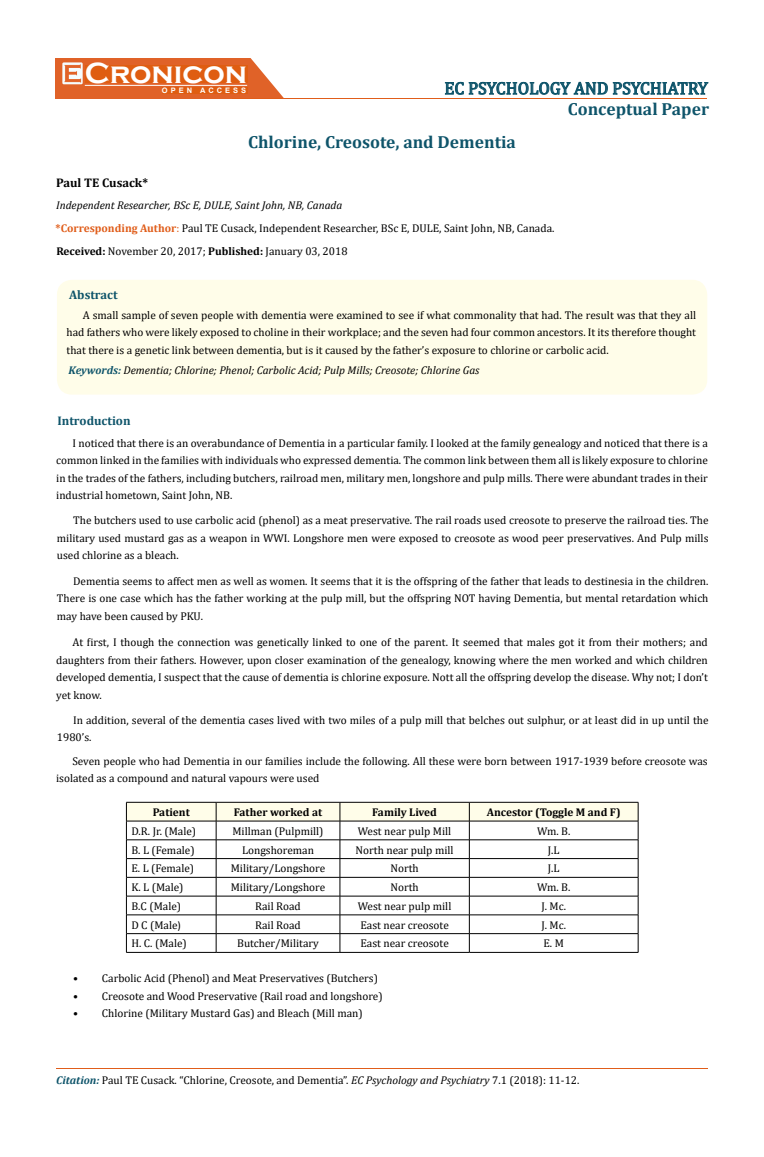
<style>
.page{position:relative;width:764px;height:1157px;background:#fff}
.page>*{position:absolute;margin:0;border:0;box-sizing:border-box;transform-origin:0 0}
.t1{font:700 30px "Copperplate Gothic";color:#fff}
.t2{font:700 17.5px "Cambria";color:#0e546a}
.t3{font:17.5px "Cambria";color:#0e546a}
.t4{font:700 12.5px "Cambria";color:#0e546a}
.t5{font:700 12.5px "Cambria";color:#000}
.t6{font:11.25px/17.5px "Cambria";color:#000;text-align:justify}
.t7{font:italic 11.25px "Cambria";color:#000}
.t8{font:700 11.25px "Cambria";color:#000}
.t9{font:700 7.5px "Arial";letter-spacing:.4em;color:#fff}
.s1{font-style:italic}
.s2{font-weight:700;color:#e05d1a}
.s3{color:#e05d1a}
.s4{font-weight:700}
.s5{font-weight:700;color:#0e546a}
.s6{font-family:"Calibri"}
.s7{font-weight:700;font-style:italic;color:#0e546a}
</style>
<div class="page">
<div style="left:56px;top:58px;width:242px;height:41px;background:#e06228"></div>
<svg style="left:250px;top:58px;width:48px;height:40px"></svg>
<img style="left:62px;top:62px;width:21px;height:22px">
<div style="left:85px;top:66px;width:162px;height:17px;background:#df5d11"></div>
<div style="left:162px;top:87px;width:85px;height:6px;background:#df5d11"></div>
<svg style="left:445px;top:82px;width:263px;height:13px"></svg>
<hr style="left:85px;top:85px;width:162px;height:1px;background:#fff">
<hr style="left:232px;top:98px;width:475px;height:1px;background:#e05d1a">
<hr style="left:56px;top:1068px;width:651px;height:1px;background:#e05d1a">
<div style="left:57px;top:280px;width:650px;height:114px;background:#fffde9;border-radius:15px"></div>
<svg style="left:126px;top:802px;width:513px;height:150px"></svg>
<hr style="left:126px;top:952px;width:90px;height:1px;background:#000">
<hr style="left:216px;top:952px;width:124px;height:1px;background:#000">
<hr style="left:340px;top:952px;width:129px;height:1px;background:#000">
<hr style="left:469px;top:952px;width:169px;height:1px;background:#000">
<h1 class="t1" style="left:85px;top:56px;width:164px">Cronicon</h1>
<p class="t9" style="left:162px;top:85px;width:86px">OPEN ACCESS</p>
<h2 class="t3" style="left:444px;top:78px;width:265px">EC PSYCHOLOGY AND PSYCHIATRY</h2>
<h2 class="t2" style="left:568px;top:96px;width:143px">Conceptual Paper</h2>
<h2 class="t2" style="left:248px;top:130px;width:269px">Chlorine, Creosote, and Dementia</h2>
<p class="t5" style="left:56px;top:174px;width:93px">Paul TE Cusack*</p>
<p class="t6" style="left:56px;top:193px;width:500px;line-height:22.8px"><span class="s1">Independent Researcher, BSc E, DULE, Saint John, NB, Canada<br></span><span class="s2">*Corresponding Author</span><span class="s3">:</span> Paul TE Cusack, Independent Researcher, BSc E, DULE, Saint John, NB, Canada.</p>
<p class="t6" style="left:56px;top:243px;width:293px"><span class="s4">Received:</span> November 20, 2017; <span class="s4">Published:</span> January 03, 2018</p>
<p class="t4" style="left:69px;top:286px;width:50px">Abstract</p>
<p class="t6" style="left:67px;top:306px;width:631px;text-indent:16px">A small sample of seven people with dementia were examined to see if what commonality that had. The result was that they all had fathers who were likely exposed to choline in their workplace; and the seven had four common ancestors. It its therefore thought that there is a genetic link between dementia, but is it caused by the father’s exposure to chlorine or carbolic acid.</p>
<p class="t7" style="left:69px;top:362px;width:412px"><span class="s5">Keywords:</span> Dementia; Chlorine; Phenol; Carbolic Acid; Pulp Mills; Creosote; Chlorine Gas</p>
<p class="t4" style="left:57px;top:411px;width:75px">Introduction</p>
<p class="t6" style="left:56px;top:434px;width:653px;text-indent:16px">I noticed that there is an overabundance of Dementia in a particular family. I looked at the family genealogy and noticed that there is a common linked in the families with individuals who expressed dementia. The common link between them all is likely exposure to chlorine in the trades of the fathers, including butchers, railroad men, military men, longshore and pulp mills. There were abundant trades in their industrial hometown, Saint John, NB.</p>
<p class="t6" style="left:57px;top:511px;width:653px;text-indent:16px">The butchers used to use carbolic acid (phenol) as a meat preservative. The rail roads used creosote to preserve the railroad ties. The military used mustard gas as a weapon in WWI. Longshore men were exposed to creosote as wood peer preservatives. And Pulp mills used chlorine as a bleach.</p>
<p class="t6" style="left:57px;top:572px;width:653px;text-indent:16px">Dementia seems to affect men as well as women. It seems that it is the offspring of the father that leads to destinesia in the children.<br>There is one case which has the father working at the pulp mill, but the offspring NOT having Dementia, but mental retardation which may have been caused by PKU.</p>
<p class="t6" style="left:56px;top:633px;width:653px;text-indent:16px">At first, I though the connection was genetically linked to one of the parent. It seemed that males got it from their mothers; and daughters from their fathers. However, upon closer examination of the genealogy, knowing where the men worked and which children developed dementia, I suspect that the cause of dementia is chlorine exposure. Nott all the offspring develop the disease. Why not; I don’t yet know.</p>
<p class="t6" style="left:57px;top:711px;width:653px;text-indent:16px">In addition, several of the dementia cases lived with two miles of a pulp mill that belches out sulphur, or at least did in up until the<br>1980’s.</p>
<p class="t6" style="left:56px;top:752px;width:653px;text-indent:16px">Seven people who had Dementia in our families include the following. All these were born between 1917-1939 before creosote was isolated as a compound and natural vapours were used</p>
<p class="t8" style="left:153px;top:804px;width:39px">Patient</p>
<p class="t8" style="left:234px;top:804px;width:90px">Father worked at</p>
<p class="t8" style="left:372px;top:804px;width:66px">Family Lived</p>
<p class="t8" style="left:487px;top:804px;width:136px">Ancestor (Toggle M and F)</p>
<p class="t6" style="left:131px;top:822px;width:66px">D.R. Jr. (Male)</p>
<p class="t6" style="left:232px;top:822px;width:93px">Millman (Pulpmill)</p>
<p class="t6" style="left:358px;top:822px;width:95px">West near pulp Mill</p>
<p class="t6" style="left:537px;top:822px;width:35px">Wm. B.</p>
<p class="t6" style="left:131px;top:840px;width:65px">B. L (Female)</p>
<p class="t6" style="left:242px;top:840px;width:73px">Longshoreman</p>
<p class="t6" style="left:355px;top:840px;width:99px">North near pulp mill</p>
<p class="t6" style="left:548px;top:840px;width:13px">J.L</p>
<p class="t6" style="left:131px;top:859px;width:64px">E. L (Female)</p>
<p class="t6" style="left:231px;top:859px;width:96px">Military/Longshore</p>
<p class="t6" style="left:390px;top:859px;width:30px">North</p>
<p class="t6" style="left:548px;top:859px;width:13px">J.L</p>
<p class="t6" style="left:131px;top:878px;width:54px">K. L (Male)</p>
<p class="t6" style="left:231px;top:878px;width:96px">Military/Longshore</p>
<p class="t6" style="left:390px;top:878px;width:30px">North</p>
<p class="t6" style="left:537px;top:878px;width:35px">Wm. B.</p>
<p class="t6" style="left:131px;top:897px;width:51px">B.C (Male)</p>
<p class="t6" style="left:255px;top:897px;width:47px">Rail Road</p>
<p class="t6" style="left:358px;top:897px;width:95px">West near pulp mill</p>
<p class="t6" style="left:541px;top:897px;width:26px">J. Mc.</p>
<p class="t6" style="left:131px;top:915px;width:51px">D C (Male<span class="s6">)</span></p>
<p class="t6" style="left:255px;top:915px;width:47px">Rail Road</p>
<p class="t6" style="left:360px;top:915px;width:90px">East near creosote</p>
<p class="t6" style="left:541px;top:915px;width:26px">J. Mc.</p>
<p class="t6" style="left:131px;top:934px;width:57px">H. C. (Male)</p>
<p class="t6" style="left:237px;top:934px;width:83px">Butcher/Military</p>
<p class="t6" style="left:360px;top:934px;width:90px">East near creosote</p>
<p class="t6" style="left:543px;top:934px;width:22px">E. M</p>
<p class="t6" style="left:73px;top:969px;width:306px">• Carbolic Acid (Phenol) and Meat Preservatives (Butchers)</p>
<p class="t6" style="left:73px;top:986px;width:311px">• Creosote and Wood Preservative (Rail road and longshore)</p>
<p class="t6" style="left:73px;top:1004px;width:291px">• Chlorine (Military Mustard Gas) and Bleach (Mill man)</p>
<p class="t6" style="left:56px;top:1070px;width:525px"><span class="s7">Citation:</span> Paul TE Cusack. “Chlorine, Creosote, and Dementia”. <span class="s1">EC Psychology and Psychiatry</span> 7.1 (2018): 11-12.</p>
</div>
